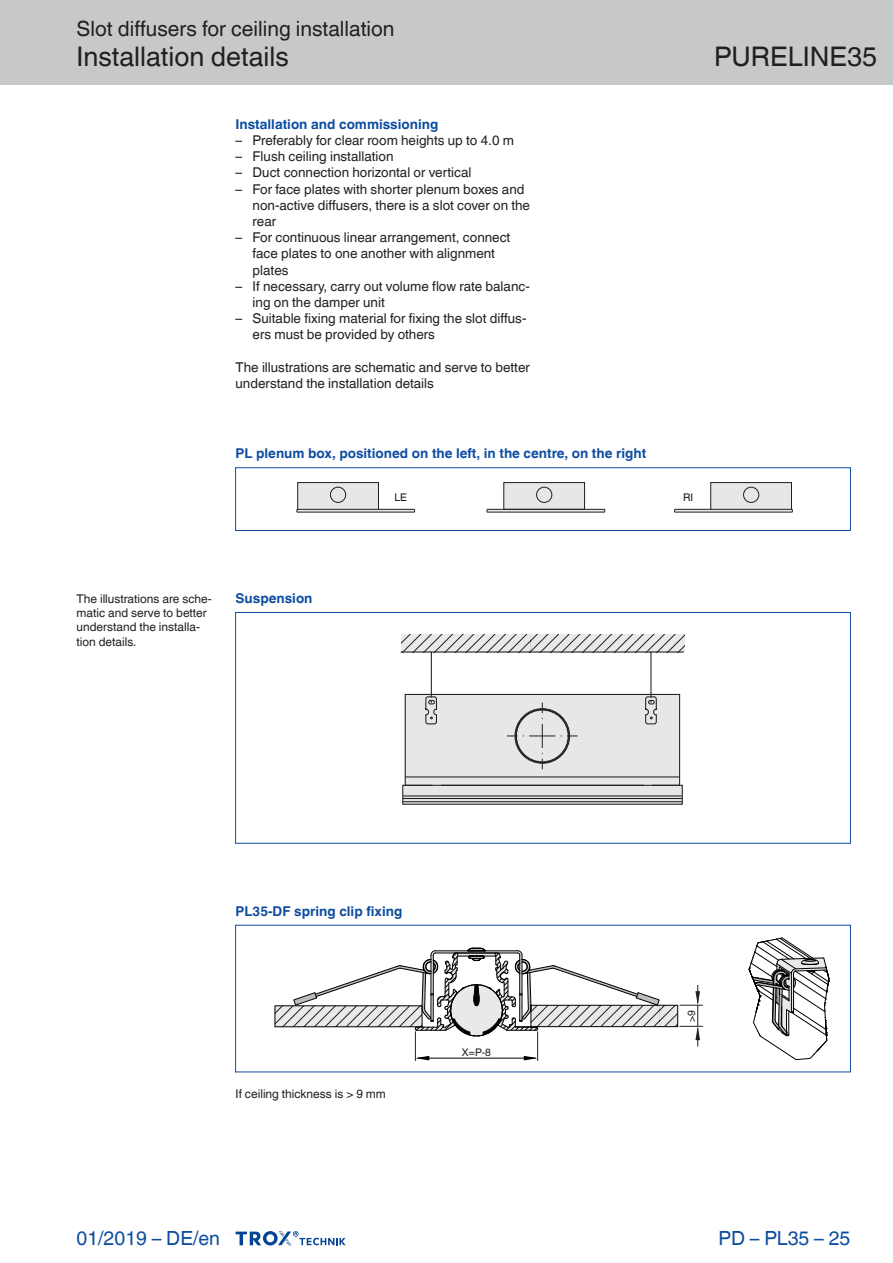
<style>
.page{position:relative;width:893px;height:1263px;background:#fff}
.page>*{position:absolute;margin:0;border:0;box-sizing:border-box;transform-origin:0 0}
.Navigation_2{font:27px "TROX Helvetica";color:#231f20}
.Navigation_3{font:27px "TROX Helvetica";color:#231f20}
.Navigation_1{font:21px "TROX Helvetica";color:#231f20}
.country{font:19.5px "TROX Helvetica";color:#0d4da1}
.pagina_li-re{font:19.5px "TROX Helvetica";color:#0d4da1}
.descr_txt_section_li{font:13.5px/16.2px "TROX Helvetica";color:#231f20}
.Standard_oben_links{font:700 13.5px "TROX Helvetica";color:#0d4da1}
.descr_txt_section_pa{font:13.5px/16.2px "TROX Helvetica";color:#231f20}
.descr_txt_section_ti{font:700 13.5px "TROX Helvetica";color:#0d4da1}
.marg_copy_hints{font:12px/14.4px "TROX Helvetica";color:#231f20}
._30_graphic_footer{font:12px "TROX Helvetica";color:#231f20}
.Update_OIDs{font:10.5px "TROX Helvetica";color:#231f20}
.Update_OIDs-2{font:10.5px "TROX Helvetica";color:#1c1c1a}
</style>
<div class="page">
<div style="left:0;top:0;width:893px;height:85px;background:#c7c8ca"></div>
<svg style="left:236px;top:1231px;width:110px;height:15px"></svg>
<hr style="left:297px;top:512px;width:118px;height:1px;background:#231f20">
<svg style="left:297px;top:482px;width:118px;height:30px"></svg>
<hr style="left:378px;top:509px;width:37px;height:1px;background:#231f20">
<hr style="left:675px;top:512px;width:117px;height:1px;background:#231f20">
<svg style="left:674px;top:482px;width:119px;height:30px"></svg>
<hr style="left:675px;top:509px;width:36px;height:1px;background:#231f20">
<hr style="left:487px;top:512px;width:118px;height:1px;background:#231f20">
<svg style="left:487px;top:482px;width:118px;height:30px"></svg>
<hr style="left:487px;top:509px;width:118px;height:1px;background:#231f20">
<hr style="left:235px;top:467px;width:1px;height:64px;background:#0d4da1">
<hr style="left:850px;top:467px;width:1px;height:64px;background:#0d4da1">
<hr style="left:235px;top:467px;width:615px;height:1px;background:#0d4da1">
<hr style="left:235px;top:530px;width:615px;height:1px;background:#0d4da1">
<svg style="left:401px;top:634px;width:283px;height:17px;background:#cecdcd"></svg>
<div style="left:431px;top:651px;width:220px;height:47px;border:1px solid #231f20"></div>
<svg style="left:402px;top:693px;width:281px;height:112px;background:#d3d4d5"></svg>
<hr style="left:401px;top:651px;width:30px;height:1px;background:#231f20">
<hr style="left:650px;top:651px;width:34px;height:1px;background:#231f20">
<hr style="left:235px;top:612px;width:1px;height:232px;background:#0d4da1">
<hr style="left:850px;top:612px;width:1px;height:232px;background:#0d4da1">
<hr style="left:235px;top:612px;width:615px;height:1px;background:#0d4da1">
<hr style="left:235px;top:843px;width:615px;height:1px;background:#0d4da1">
<svg style="left:748px;top:937px;width:81px;height:123px"></svg>
<hr style="left:415px;top:1031px;width:1px;height:30px;background:#231f20">
<hr style="left:537px;top:1031px;width:1px;height:30px;background:#231f20">
<hr style="left:417px;top:1058px;width:119px;height:1px;background:#000">
<svg style="left:415px;top:1056px;width:14px;height:4px"></svg>
<svg style="left:524px;top:1056px;width:14px;height:4px"></svg>
<svg style="left:274px;top:948px;width:429px;height:98px"></svg>
<hr style="left:235px;top:925px;width:1px;height:147px;background:#0d4da1">
<hr style="left:850px;top:925px;width:1px;height:147px;background:#0d4da1">
<hr style="left:235px;top:925px;width:615px;height:1px;background:#0d4da1">
<hr style="left:235px;top:1071px;width:615px;height:1px;background:#0d4da1">
<p class="Navigation_1" style="left:77px;top:17px;width:319px">Slot diffusers for ceiling installation</p>
<p class="Navigation_2" style="left:77px;top:41px;width:214px">Installation details</p>
<p class="descr_txt_section_ti" style="left:236px;top:116px;width:204px">Installation and commissioning</p>
<p class="descr_txt_section_li" style="left:236px;top:132px;width:280px">– Preferably for clear room heights up to 4.0 m</p>
<p class="descr_txt_section_li" style="left:236px;top:148px;width:159px">– Flush ceiling installation</p>
<p class="descr_txt_section_li" style="left:236px;top:165px;width:237px">– Duct connection horizontal or vertical</p>
<p class="descr_txt_section_li" style="left:253px;top:181px;width:279px;text-indent:-17px">– For face plates with shorter plenum boxes and non-active diffusers, there is a slot cover on the rear</p>
<p class="descr_txt_section_li" style="left:253px;top:229px;width:259px;text-indent:-17px">– For continuous linear arrangement, connect face plates to one another with alignment plates</p>
<p class="descr_txt_section_li" style="left:253px;top:278px;width:279px;text-indent:-17px">– If necessary, carry out volume flow rate balanc&shy;ing on the damper unit</p>
<p class="descr_txt_section_li" style="left:253px;top:310px;width:275px;text-indent:-17px">– Suitable fixing material for fixing the slot diffus&shy;ers must be provided by others</p>
<p class="descr_txt_section_pa" style="left:236px;top:359px;width:296px">The illustrations are schematic and serve to better understand the installation details</p>
<p class="Navigation_3" style="left:714px;top:41px;width:164px">PURELINE35</p>
<p class="Standard_oben_links" style="left:236px;top:445px;width:412px">PL plenum box, positioned on the left, in the centre, on the right</p>
<p class="Update_OIDs-2" style="left:394px;top:491px;width:14px">LE</p>
<p class="Update_OIDs-2" style="left:683px;top:491px;width:12px">RI</p>
<p class="marg_copy_hints" style="left:77px;top:591px;width:137px">The illustrations are sche&shy;matic and serve to better understand the installa&shy;tion details.</p>
<p class="Standard_oben_links" style="left:236px;top:590px;width:78px">Suspension</p>
<p class="Standard_oben_links" style="left:236px;top:903px;width:168px">PL35-DF spring clip fixing</p>
<p class="_30_graphic_footer" style="left:236px;top:1086px;width:152px">If ceiling thickness is &gt; 9 mm</p>
<p class="country" style="left:77px;top:1227px;width:145px">01/2019 – DE/en</p>
<p class="Update_OIDs" style="left:462px;top:1046px;width:31px">X=P-8</p>
<p class="Update_OIDs" style="left:685px;top:1022px;width:13px;rotate:-90deg">&gt;9</p>
<p class="pagina_li-re" style="left:718px;top:1227px;width:133px">PD – PL35 – 25</p>
</div>
